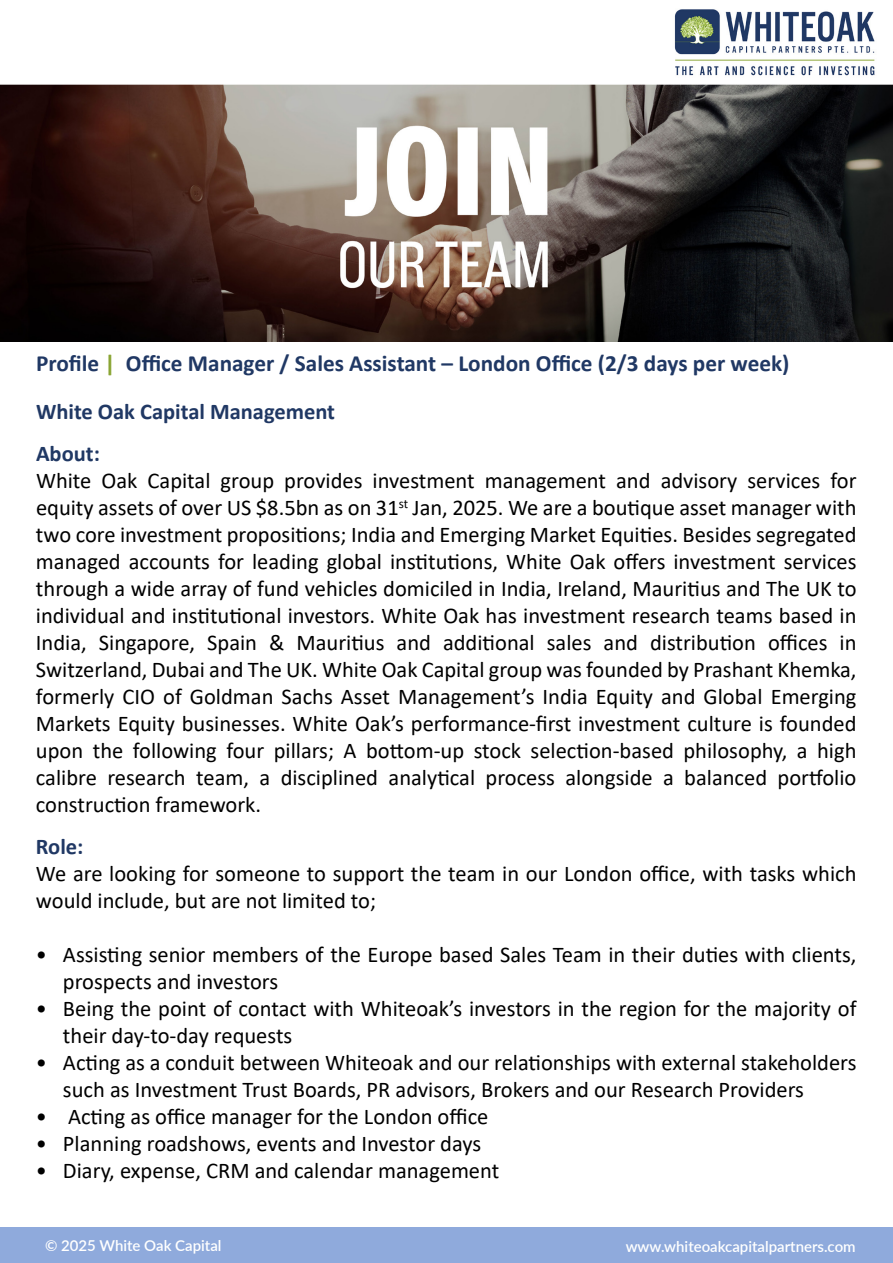
<style>
.page{position:relative;width:893px;height:1263px;background:#fff}
.page>*{position:absolute;margin:0;border:0;box-sizing:border-box;transform-origin:0 0}
.t1{font:700 23.25px "Calibri";color:#203864}
.t2{font:22.5px/27px "Calibri";color:#000}
.t3{font:700 22.5px/42px "Calibri";color:#203864}
.t4{font:600 15px "Lato";color:#fff}
.s1{color:#8aa533}
</style>
<div class="page">
<img style="left:0;top:9px;width:893px;height:332px">
<div style="left:0;top:1227px;width:892px;height:36px;background:#8faadc"></div>
<p class="t1" style="left:36px;top:347px;width:755px">Profile <span class="s1">|</span> Office Manager / Sales Assistant – London Office (2/3 days per week)</p>
<p class="t3" style="left:36px;top:391px;width:301px">White Oak Capital Management<br>About:</p>
<p class="t2" style="left:36px;top:467px;width:822px;text-align:justify">White Oak Capital group provides investment management and advisory services for equity assets of over US $8.5bn as on 31<sup>st</sup> Jan, 2025. We are a boutique asset manager with two core investment propositions; India and Emerging Market Equities. Besides segregated managed accounts for leading global institutions, White Oak offers investment services through a wide array of fund vehicles domiciled in India, Ireland, Mauritius and The UK to individual and institutional investors. White Oak has investment research teams based in India, Singapore, Spain &amp; Mauritius and additional sales and distribution offices in Switzerland, Dubai and The UK. White Oak Capital group was founded by Prashant Khemka, formerly CIO of Goldman Sachs Asset Management’s India Equity and Global Emerging Markets Equity businesses. White Oak’s performance-first investment culture is founded upon the following four pillars; A bottom-up stock selection-based philosophy, a high calibre research team, a disciplined analytical process alongside a balanced portfolio construction framework.</p>
<p class="t3" style="left:36px;top:826px;width:49px">Role:</p>
<p class="t2" style="left:36px;top:860px;width:822px">We are looking for someone to support the team in our London office, with tasks which would include, but are not limited to;</p>
<p class="t2" style="left:63px;top:941px;width:795px;text-indent:-27px">• Assisting senior members of the Europe based Sales Team in their duties with clients, prospects and investors</p>
<p class="t2" style="left:63px;top:995px;width:795px;text-indent:-27px">• Being the point of contact with Whiteoak’s investors in the region for the majority of their day-to-day requests</p>
<p class="t2" style="left:63px;top:1049px;width:795px;text-indent:-27px">• Acting as a conduit between Whiteoak and our relationships with external stakeholders such as Investment Trust Boards, PR advisors, Brokers and our Research Providers</p>
<p class="t2" style="left:36px;top:1103px;width:454px">• Acting as office manager for the London office</p>
<p class="t2" style="left:36px;top:1130px;width:447px">• Planning roadshows, events and Investor days</p>
<p class="t2" style="left:36px;top:1157px;width:465px">• Diary, expense, CRM and calendar management</p>
<p class="t4" style="left:45px;top:1234px;width:178px">© 2025 White Oak Capital</p>
<p class="t4" style="left:626px;top:1235px;width:231px">www.whiteoakcapitalpartners.com</p>
</div>
